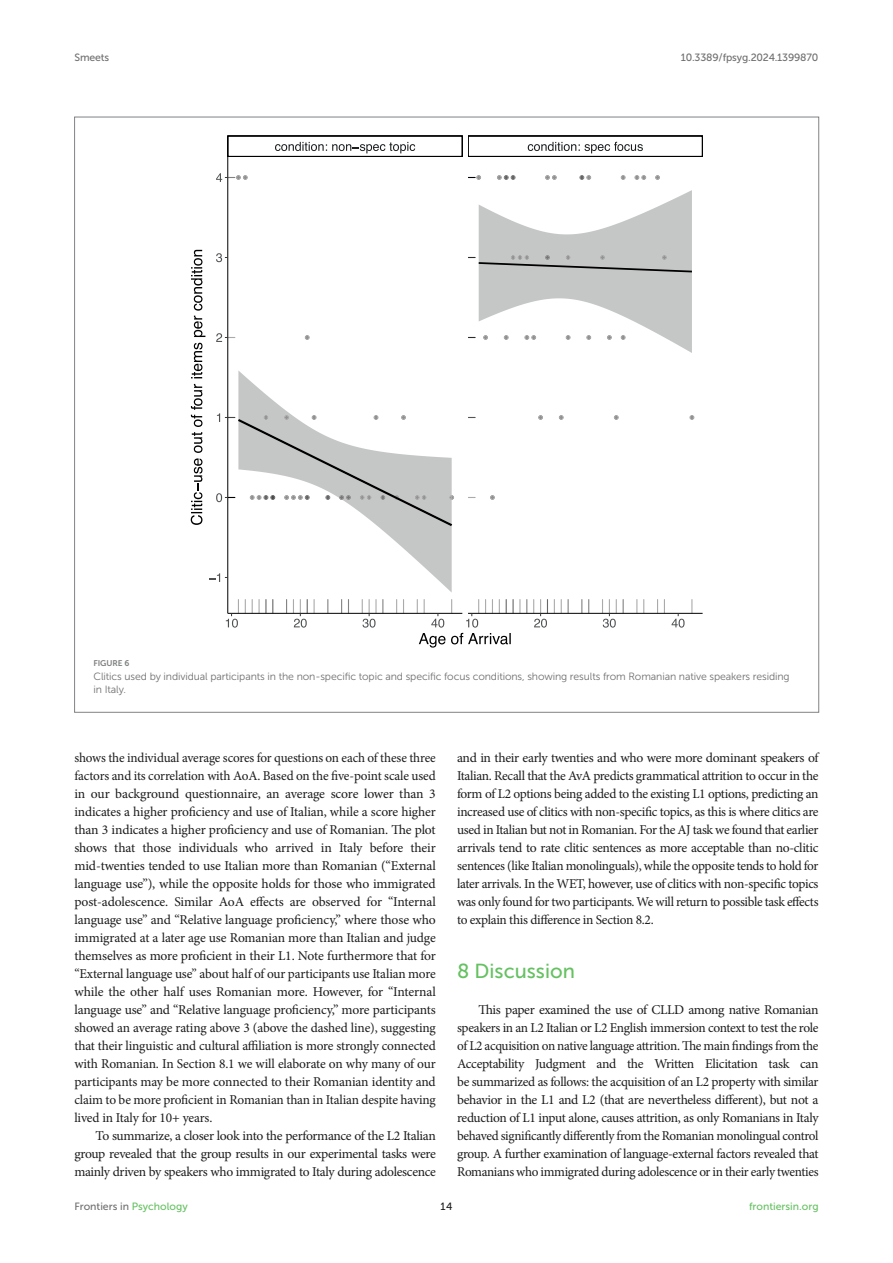
<style>
.page{position:relative;width:893px;height:1263px;background:#fff}
.page>*{position:absolute;margin:0;border:0;box-sizing:border-box;transform-origin:0 0}
.HEAD_1{font:20.25px "Museo Sans 500";color:#65c161}
.TEXT{font:13.5px/18px "Minion Pro";letter-spacing:-.025em;color:#1b1c1b;text-align:justify}
.TEXT_FLUSH{font:13.5px/18px "Minion Pro";letter-spacing:-.025em;color:#1b1c1b;text-align:justify}
.FIG_LEG{font:10.5px/13.5px "Museo Sans 300";letter-spacing:-.01em;color:#706f70}
.t1{font:10.5px "Museo Sans 500";letter-spacing:-.015em;color:#706f70}
.t2{font:10.5px "Museo Sans 500";color:#65c161}
.t3{font:10.5px "Museo Sans 500";color:#1b1c1b}
.FIG_HD{font:8.25px "Museo Sans 700";letter-spacing:-.01em;color:#7e7f7f}
.s1{color:#65c161}
</style>
<div class="page">
<svg style="left:245px;top:599px;width:1px;height:14px"></svg>
<svg style="left:403px;top:599px;width:1px;height:14px"></svg>
<svg style="left:348px;top:599px;width:1px;height:14px"></svg>
<svg style="left:396px;top:599px;width:1px;height:14px"></svg>
<svg style="left:286px;top:599px;width:1px;height:14px"></svg>
<svg style="left:272px;top:599px;width:1px;height:14px"></svg>
<svg style="left:341px;top:599px;width:1px;height:14px"></svg>
<svg style="left:252px;top:599px;width:14px;height:14px"></svg>
<svg style="left:327px;top:599px;width:1px;height:14px"></svg>
<svg style="left:314px;top:599px;width:1px;height:14px"></svg>
<svg style="left:614px;top:415px;width:5px;height:5px"></svg>
<svg style="left:655px;top:175px;width:5px;height:5px"></svg>
<svg style="left:634px;top:175px;width:12px;height:5px"></svg>
<svg style="left:621px;top:175px;width:4px;height:5px"></svg>
<svg style="left:490px;top:495px;width:5px;height:5px"></svg>
<svg style="left:538px;top:415px;width:5px;height:5px"></svg>
<svg style="left:579px;top:175px;width:12px;height:5px"></svg>
<svg style="left:497px;top:175px;width:18px;height:5px"></svg>
<svg style="left:545px;top:175px;width:12px;height:5px"></svg>
<svg style="left:689px;top:415px;width:5px;height:5px"></svg>
<svg style="left:559px;top:415px;width:5px;height:5px"></svg>
<svg style="left:643px;top:599px;width:1px;height:14px"></svg>
<svg style="left:657px;top:599px;width:1px;height:14px"></svg>
<svg style="left:588px;top:599px;width:1px;height:14px"></svg>
<svg style="left:636px;top:599px;width:1px;height:14px"></svg>
<svg style="left:526px;top:599px;width:1px;height:14px"></svg>
<svg style="left:664px;top:599px;width:1px;height:14px"></svg>
<svg style="left:581px;top:599px;width:1px;height:14px"></svg>
<svg style="left:568px;top:599px;width:1px;height:14px"></svg>
<svg style="left:554px;top:599px;width:1px;height:14px"></svg>
<svg style="left:623px;top:599px;width:1px;height:14px"></svg>
<svg style="left:691px;top:599px;width:1px;height:14px"></svg>
<svg style="left:561px;top:599px;width:1px;height:14px"></svg>
<svg style="left:468px;top:175px;width:13px;height:5px"></svg>
<svg style="left:468px;top:190px;width:224px;height:163px"></svg>
<div style="left:228px;top:136px;width:234px;height:21px;border:2px solid #010001"></div>
<svg style="left:275px;top:142px;width:140px;height:11px"></svg>
<div style="left:468px;top:136px;width:235px;height:21px;border:2px solid #010001"></div>
<svg style="left:528px;top:142px;width:115px;height:11px"></svg>
<hr style="left:228px;top:613px;width:234px;height:1px;background:#010001">
<svg style="left:226px;top:599px;width:13px;height:29px"></svg>
<svg style="left:293px;top:599px;width:15px;height:29px"></svg>
<svg style="left:362px;top:599px;width:21px;height:29px"></svg>
<hr style="left:468px;top:613px;width:235px;height:1px;background:#010001">
<svg style="left:533px;top:599px;width:15px;height:29px"></svg>
<svg style="left:602px;top:599px;width:15px;height:29px"></svg>
<svg style="left:672px;top:613px;width:13px;height:15px"></svg>
<hr style="left:227px;top:157px;width:1px;height:456px;background:#010001">
<svg style="left:216px;top:173px;width:32px;height:9px"></svg>
<svg style="left:417px;top:599px;width:103px;height:49px"></svg>
<svg style="left:191px;top:250px;width:263px;height:343px"></svg>
<p class="t1" style="left:74px;top:51px;width:36px">Smeets</p>
<p class="t1" style="left:681px;top:51px;width:139px">10.3389/fpsyg.2024.1399870</p>
<p class="FIG_HD" style="left:94px;top:659px;width:37px">FIGURE 6</p>
<p class="FIG_LEG" style="left:94px;top:669px;width:698px">Clitics used by individual participants in the non-specific topic and specific focus conditions, showing results from Romanian native speakers residing in Italy.</p>
<p class="TEXT" style="left:74px;top:749px;width:363px">shows the individual average scores for questions on each of these three factors and its correlation with AoA. Based on the five-point scale used in our background questionnaire, an average score lower than 3 indicates a higher proficiency and use of Italian, while a score higher than 3 indicates a higher proficiency and use of Romanian. The plot shows that those individuals who arrived in Italy before their mid-twenties tended to use Italian more than Romanian (“External language use”), while the opposite holds for those who immigrated post-adolescence. Similar AoA effects are observed for “Internal language use” and “Relative language proficiency,” where those who immigrated at a later age use Romanian more than Italian and judge themselves as more proficient in their L1. Note furthermore that for “External language use” about half of our participants use Italian more while the other half uses Romanian more. However, for “Internal language use” and “Relative language proficiency,” more participants showed an average rating above 3 (above the dashed line), suggesting that their linguistic and cultural affiliation is more strongly connected with Romanian. In Section 8.1 we will elaborate on why many of our participants may be more connected to their Romanian identity and claim to be more proficient in Romanian than in Italian despite having lived in Italy for 10+ years.</p>
<p class="TEXT" style="left:74px;top:1127px;width:363px;text-indent:21px">To summarize, a closer look into the performance of the L2 Italian group revealed that the group results in our experimental tasks were mainly driven by speakers who immigrated to Italy during adolescence</p>
<p class="TEXT" style="left:457px;top:749px;width:364px">and in their early twenties and who were more dominant speakers of Italian. Recall that the AvA predicts grammatical attrition to occur in the form of L2 options being added to the existing L1 options, predicting an increased use of clitics with non-specific topics, as this is where clitics are used in Italian but not in Romanian. For the AJ task we found that earlier arrivals tend to rate clitic sentences as more acceptable than no-clitic sentences (like Italian monolinguals), while the opposite tends to hold for later arrivals. In the WET, however, use of clitics with non-specific topics was only found for two participants. We will return to possible task effects to explain this difference in Section 8.2.</p>
<p class="HEAD_1" style="left:457px;top:960px;width:119px">8 Discussion</p>
<p class="TEXT_FLUSH" style="left:457px;top:1001px;width:363px;text-indent:21px">This paper examined the use of CLLD among native Romanian speakers in an L2 Italian or L2 English immersion context to test the role of L2 acquisition on native language attrition. The main findings from the Acceptability Judgment and the Written Elicitation task can be summarized as follows: the acquisition of an L2 property with similar behavior in the L1 and L2 (that are nevertheless different), but not a reduction of L1 input alone, causes attrition, as only Romanians in Italy behaved significantly differently from the Romanian monolingual control group. A further examination of language-external factors revealed that Romanians who immigrated during adolescence or in their early twenties</p>
<p class="t1" style="left:74px;top:1200px;width:115px">Frontiers in <span class="s1">Psychology</span></p>
<p class="t3" style="left:441px;top:1200px;width:13px">14</p>
<p class="t2" style="left:749px;top:1200px;width:71px">frontiersin.org</p>
</div>
